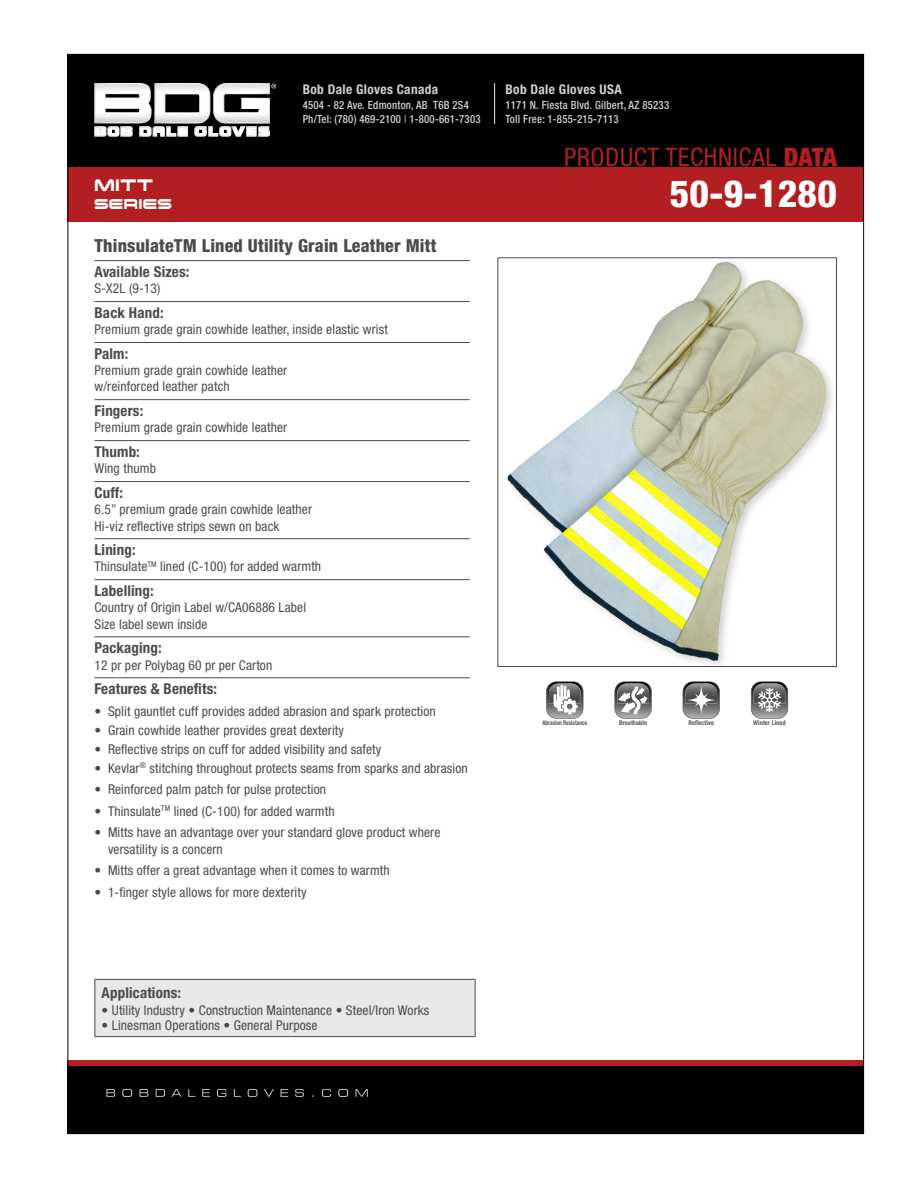
<style>
.page{position:relative;width:918px;height:1188px;background:#fff}
.page>*{position:absolute;margin:0;border:0;box-sizing:border-box;transform-origin:0 0}
.t1{font:800 condensed 37.5px "Helvetica Neue";letter-spacing:.01em;color:#fff}
.t2{font:condensed 25.5px "Helvetica Neue";letter-spacing:.02em;color:#b21f23}
.t3{font:700 21px "Changeling";color:#fff;scale:.94 1}
.t4{font:800 condensed 18px "Helvetica Neue";letter-spacing:.01em;color:#494b4d}
.t5{font:700 18px "Changeling";letter-spacing:.04em;color:#fff;scale:.94 1}
.desc-title{font:700 condensed 15px "Helvetica Neue";letter-spacing:.01em;color:#494b4d}
.bullets{font:condensed 13.5px/16.2px "Helvetica Neue";letter-spacing:.01em;color:#494b4d}
.description{font:condensed 13.5px/16.2px "Helvetica Neue";letter-spacing:.01em;color:#494b4d}
.applications{font:condensed 13.5px "Helvetica Neue";letter-spacing:.01em;color:#494b4d}
.t6{font:700 condensed 13.35px "Helvetica Neue";letter-spacing:.025em;color:#d1d2d4}
.t7{font:500 condensed 11.4px "Helvetica Neue";letter-spacing:.02em;color:#d1d2d4;scale:.95 1}
.t8{font:700 condensed 6.45px "Helvetica Neue";color:#57585a}
.t9{font:700 condensed 6.45px "Helvetica Neue";color:#57585a;scale:.85 1}
.s1{font-weight:400}
.s2{font-weight:900}
</style>
<div class="page">
<div style="left:68px;top:1060px;width:796px;height:7px;background:#b21f23"></div>
<div style="left:68px;top:1066px;width:796px;height:68px;background:#000"></div>
<div style="left:68px;top:163px;width:796px;height:59px;background:#b21f23"></div>
<div style="left:68px;top:54px;width:796px;height:112px;background:#000"></div>
<hr style="left:494px;top:83px;width:1px;height:41px;background:#d1d2d4">
<svg style="left:106px;top:1089px;width:262px;height:8px"></svg>
<svg style="left:94px;top:83px;width:182px;height:53px"></svg>
<img style="left:507px;top:261px;width:323px;height:404px">
<div style="left:497px;top:257px;width:340px;height:410px;border:1px solid #494b4d"></div>
<hr style="left:94px;top:260px;width:376px;height:1px;background:#494b4d">
<hr style="left:94px;top:301px;width:376px;height:1px;background:#494b4d">
<hr style="left:94px;top:342px;width:376px;height:1px;background:#494b4d">
<hr style="left:94px;top:399px;width:376px;height:1px;background:#494b4d">
<hr style="left:94px;top:440px;width:376px;height:1px;background:#494b4d">
<hr style="left:94px;top:481px;width:376px;height:1px;background:#494b4d">
<hr style="left:94px;top:538px;width:376px;height:1px;background:#494b4d">
<hr style="left:94px;top:579px;width:376px;height:1px;background:#494b4d">
<hr style="left:94px;top:636px;width:376px;height:1px;background:#494b4d">
<hr style="left:94px;top:677px;width:376px;height:1px;background:#494b4d">
<div style="left:95px;top:979px;width:380px;height:58px;background:#e7e8ea"></div>
<hr style="left:94px;top:979px;width:381px;height:1px;background:#494b4d">
<hr style="left:94px;top:980px;width:1px;height:56px;background:#494b4d">
<hr style="left:475px;top:980px;width:1px;height:56px;background:#494b4d">
<hr style="left:94px;top:1036px;width:381px;height:1px;background:#494b4d">
<svg style="left:546px;top:681px;width:37px;height:38px"></svg>
<svg style="left:615px;top:681px;width:37px;height:38px"></svg>
<svg style="left:683px;top:681px;width:37px;height:38px"></svg>
<svg style="left:751px;top:681px;width:37px;height:38px"></svg>
<p class="t3" style="left:94px;top:172px;width:64px">MITT</p>
<p class="t5" style="left:94px;top:193px;width:84px">SERIES</p>
<p class="t6" style="left:303px;top:81px;width:137px">Bob Dale Gloves Canada</p>
<p class="t7" style="left:303px;top:98px;width:176px">4504 - 82 Ave. Edmonton, AB T6B 2S4</p>
<p class="t7" style="left:303px;top:112px;width:189px">Ph/Tel: (780) 469-2100 <span class="s1">|</span> 1-800-661-7303</p>
<p class="t4" style="left:94px;top:235px;width:343px">ThinsulateTM Lined Utility Grain Leather Mitt</p>
<p class="desc-title" style="left:94px;top:263px;width:96px">Available Sizes:</p>
<p class="description" style="left:94px;top:280px;width:67px">S-X2L (9-13)</p>
<p class="desc-title" style="left:94px;top:304px;width:71px">Back Hand:</p>
<p class="description" style="left:94px;top:321px;width:295px">Premium grade grain cowhide leather, inside elastic wrist</p>
<p class="desc-title" style="left:94px;top:345px;width:35px">Palm:</p>
<p class="description" style="left:94px;top:362px;width:194px">Premium grade grain cowhide leather w/reinforced leather patch</p>
<p class="desc-title" style="left:94px;top:402px;width:50px">Fingers:</p>
<p class="description" style="left:94px;top:419px;width:194px">Premium grade grain cowhide leather</p>
<p class="desc-title" style="left:94px;top:443px;width:47px">Thumb:</p>
<p class="description" style="left:94px;top:460px;width:63px">Wing thumb</p>
<p class="desc-title" style="left:94px;top:484px;width:30px">Cuff:</p>
<p class="description" style="left:94px;top:501px;width:219px">6.5” premium grade grain cowhide leather<br>Hi-viz reflective strips sewn on back</p>
<p class="desc-title" style="left:94px;top:541px;width:43px">Lining:</p>
<p class="description" style="left:94px;top:559px;width:228px">Thinsulate<sup>TM</sup> lined (C-100) for added warmth</p>
<p class="desc-title" style="left:94px;top:582px;width:61px">Labelling:</p>
<p class="description" style="left:94px;top:599px;width:213px">Country of Origin Label w/CA06886 Label</p>
<p class="description" style="left:94px;top:616px;width:115px">Size label sewn inside</p>
<p class="desc-title" style="left:94px;top:639px;width:69px">Packaging:</p>
<p class="description" style="left:94px;top:657px;width:179px">12 pr per Polybag 60 pr per Carton</p>
<p class="desc-title" style="left:94px;top:680px;width:124px">Features &amp; Benefits:</p>
<p class="bullets" style="left:94px;top:703px;width:343px">• Split gauntlet cuff provides added abrasion and spark protection</p>
<p class="bullets" style="left:94px;top:722px;width:251px">• Grain cowhide leather provides great dexterity</p>
<p class="bullets" style="left:94px;top:741px;width:288px">• Reflective strips on cuff for added visibility and safety</p>
<p class="bullets" style="left:94px;top:760px;width:375px">• Kevlar<sup>®</sup> stitching throughout protects seams from sparks and abrasion</p>
<p class="bullets" style="left:94px;top:781px;width:233px">• Reinforced palm patch for pulse protection</p>
<p class="bullets" style="left:94px;top:803px;width:242px">• Thinsulate<sup>TM</sup> lined (C-100) for added warmth</p>
<p class="bullets" style="left:108px;top:824px;width:334px;text-indent:-14px">• Mitts have an advantage over your standard glove product where versatility is a concern</p>
<p class="bullets" style="left:94px;top:862px;width:297px">• Mitts offer a great advantage when it comes to warmth</p>
<p class="bullets" style="left:94px;top:884px;width:214px">• 1-finger style allows for more dexterity</p>
<p class="t6" style="left:506px;top:81px;width:118px">Bob Dale Gloves USA</p>
<p class="t7" style="left:506px;top:98px;width:174px">1171 N. Fiesta Blvd. Gilbert, AZ 85233</p>
<p class="t7" style="left:506px;top:112px;width:121px">Toll Free: 1-855-215-7113</p>
<p class="t2" style="left:564px;top:142px;width:274px">PRODUCT TECHNICAL <span class="s2">DATA</span></p>
<p class="t1" style="left:670px;top:170px;width:169px">50-9-1280</p>
<p class="t9" style="left:542px;top:719px;width:54px">Abrasion Resistance</p>
<p class="t8" style="left:619px;top:719px;width:30px">Breathable</p>
<p class="t8" style="left:688px;top:719px;width:27px">Reflective</p>
<p class="t8" style="left:753px;top:719px;width:34px">Winter Lined</p>
<p class="desc-title" style="left:102px;top:983px;width:81px">Applications:</p>
<p class="applications" style="left:102px;top:1002px;width:329px">• Utility Industry • Construction Maintenance • Steel/Iron Works</p>
<p class="applications" style="left:102px;top:1017px;width:217px">• Linesman Operations • General Purpose</p>
</div>
